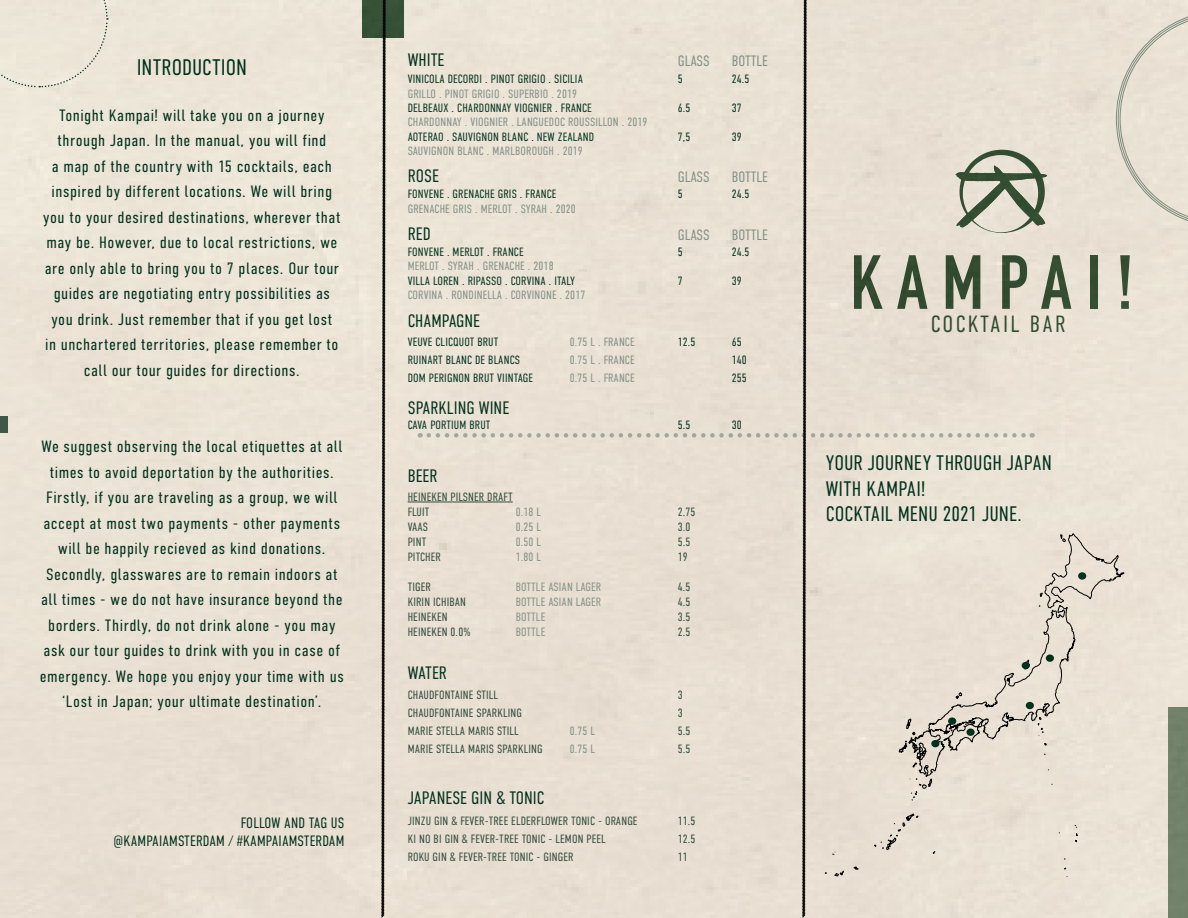
<style>
.page{position:relative;width:1188px;height:918px;background:#eae3d5}
.page>*{position:absolute;margin:0;border:0;box-sizing:border-box;transform-origin:0 0}
.t1{font:700 75.3px "DIN Condensed";letter-spacing:.195em;color:#03321e}
.t2{font:300 23.55px "DIN Condensed";letter-spacing:.1em;color:#03321e}
.Subheading{font:300 22.5px "DIN Condensed";letter-spacing:-.005em;color:#02311e}
.Subheading-2{font:300 21px "DIN Condensed";color:#02311e}
.t3{font:300 18px "DIN Condensed";color:#02311e}
.Page_Text{font:300 16.35px/25.5px "DIN Condensed";letter-spacing:.025em;color:#02311e;text-align:center;scale:1.05 1}
.t4{font:300 15px "DIN Condensed";letter-spacing:.01em;color:#02311e}
.t5{font:300 15px "DIN Condensed";color:#849086}
.t6{font:300 12px "DIN Condensed";letter-spacing:.01em;color:#304b3b}
.t7{font:300 12px "DIN Condensed";letter-spacing:.01em;color:#849086}
.t8{font:300 12px "DIN Condensed";letter-spacing:.01em;color:#02311e}
</style>
<div class="page">
<svg style="left:1047px;top:533px;width:141px;height:345px;background:#ded8ca"></svg>
<svg style="left:381px;top:0;width:5px;height:918px;background:#736f68"></svg>
<svg style="left:1116px;top:10px;width:72px;height:217px;background:#e4ddd0"></svg>
<div style="left:0;top:0;width:108px;height:88px;background:#ede6d8"></div>
<div style="left:0;top:417px;width:8px;height:16px;background:#405648"></div>
<div style="left:429px;top:0;width:618px;height:918px;background:#e9e0d3"></div>
<div style="left:1078px;top:572px;width:8px;height:8px;background:#02311e;border-radius:50%"></div>
<div style="left:1046px;top:654px;width:8px;height:8px;background:#02311e;border-radius:50%"></div>
<div style="left:1022px;top:662px;width:8px;height:7px;background:#02311e;border-radius:50%"></div>
<div style="left:1026px;top:702px;width:8px;height:7px;background:#02311e;border-radius:50%"></div>
<div style="left:966px;top:729px;width:9px;height:7px;background:#02311e;border-radius:50%"></div>
<div style="left:948px;top:717px;width:8px;height:8px;background:#02311e;border-radius:50%"></div>
<div style="left:931px;top:740px;width:8px;height:7px;background:#02311e;border-radius:50%"></div>
<hr style="left:408px;top:502px;width:105px;height:1px;background:#304b3b">
<p class="Subheading" style="left:137px;top:55px;width:112px">INTRODUCTION</p>
<p class="Page_Text" style="left:43px;top:102px;width:284px">Tonight Kampai! will take you on a journey through Japan. In the manual, you will find<br>a map of the country with 15 cocktails, each inspired by different locations. We will bring you to your desired destinations, wherever that may be. However, due to local restrictions, we are only able to bring you to 7 places. Our tour guides are negotiating entry possibilities as you drink. Just remember that if you get lost<br>in unchartered territories, please remember to call our tour guides for directions.</p>
<p class="Page_Text" style="left:40px;top:434px;width:291px">We suggest observing the local etiquettes at all times to avoid deportation by the authorities.<br>Firstly, if you are traveling as a group, we will accept at most two payments - other payments will be happily recieved as kind donations.<br>Secondly, glasswares are to remain indoors at all times - we do not have insurance beyond the borders. Thirdly, do not drink alone - you may ask our tour guides to drink with you in case of emergency. We hope you enjoy your time with us ‘Lost in Japan; your ultimate destination’.</p>
<p class="t4" style="left:241px;top:814px;width:105px">FOLLOW AND TAG US</p>
<p class="t4" style="left:114px;top:832px;width:232px">@KAMPAIAMSTERDAM / #KAMPAIAMSTERDAM</p>
<p class="t3" style="left:408px;top:50px;width:38px">WHITE</p>
<p class="t5" style="left:678px;top:53px;width:33px">GLASS</p>
<p class="t5" style="left:732px;top:53px;width:38px">BOTTLE</p>
<p class="t8" style="left:408px;top:72px;width:177px">VINICOLA DECORDI . PINOT GRIGIO . SICILIA</p>
<p class="t8" style="left:678px;top:72px;width:6px">5</p>
<p class="t8" style="left:732px;top:72px;width:19px">24.5</p>
<p class="t7" style="left:408px;top:87px;width:171px">GRILLO . PINOT GRIGIO . SUPERBIO . 2019</p>
<p class="t8" style="left:408px;top:101px;width:186px">DELBEAUX . CHARDONNAY VIOGNIER . FRANCE</p>
<p class="t8" style="left:678px;top:101px;width:14px">6.5</p>
<p class="t8" style="left:732px;top:101px;width:11px">37</p>
<p class="t7" style="left:408px;top:116px;width:241px">CHARDONNAY . VIOGNIER . LANGUEDOC ROUSSILLON . 2019</p>
<p class="t8" style="left:408px;top:130px;width:188px">AOTERAO . SAUVIGNON BLANC . NEW ZEALAND</p>
<p class="t8" style="left:678px;top:130px;width:14px">7,5</p>
<p class="t8" style="left:732px;top:130px;width:11px">39</p>
<p class="t7" style="left:408px;top:144px;width:176px">SAUVIGNON BLANC . MARLBOROUGH . 2019</p>
<p class="t8" style="left:408px;top:188px;width:150px">FONVENE . GRENACHE GRIS . FRANCE</p>
<p class="t8" style="left:678px;top:188px;width:6px">5</p>
<p class="t8" style="left:732px;top:188px;width:19px">24.5</p>
<p class="t7" style="left:408px;top:202px;width:170px">GRENACHE GRIS . MERLOT . SYRAH . 2020</p>
<p class="t8" style="left:408px;top:245px;width:117px">FONVENE . MERLOT . FRANCE</p>
<p class="t8" style="left:678px;top:245px;width:6px">5</p>
<p class="t8" style="left:732px;top:245px;width:19px">24.5</p>
<p class="t7" style="left:408px;top:260px;width:147px">MERLOT . SYRAH . GRENACHE . 2018</p>
<p class="t8" style="left:408px;top:274px;width:169px">VILLA LOREN . RIPASSO . CORVINA . ITALY</p>
<p class="t8" style="left:678px;top:274px;width:6px">7</p>
<p class="t8" style="left:732px;top:274px;width:11px">39</p>
<p class="t7" style="left:408px;top:288px;width:179px">CORVINA . RONDINELLA . CORVINONE . 2017</p>
<p class="t8" style="left:408px;top:335px;width:92px">VEUVE CLICQUOT BRUT</p>
<p class="t7" style="left:570px;top:335px;width:66px">0.75 L . FRANCE</p>
<p class="t8" style="left:678px;top:335px;width:19px">12.5</p>
<p class="t8" style="left:732px;top:335px;width:11px">65</p>
<p class="t8" style="left:408px;top:353px;width:114px">RUINART BLANC DE BLANCS</p>
<p class="t7" style="left:570px;top:353px;width:66px">0.75 L . FRANCE</p>
<p class="t8" style="left:732px;top:353px;width:16px">140</p>
<p class="t8" style="left:408px;top:371px;width:127px">DOM PERIGNON BRUT VIINTAGE</p>
<p class="t7" style="left:570px;top:371px;width:66px">0.75 L . FRANCE</p>
<p class="t8" style="left:732px;top:371px;width:16px">255</p>
<p class="t8" style="left:408px;top:418px;width:84px">CAVA PORTIUM BRUT</p>
<p class="t8" style="left:678px;top:418px;width:14px">5.5</p>
<p class="t8" style="left:732px;top:418px;width:11px">30</p>
<p class="t3" style="left:408px;top:166px;width:33px">ROSE</p>
<p class="t5" style="left:678px;top:168px;width:33px">GLASS</p>
<p class="t5" style="left:732px;top:168px;width:38px">BOTTLE</p>
<p class="t3" style="left:408px;top:224px;width:25px">RED</p>
<p class="t5" style="left:678px;top:226px;width:33px">GLASS</p>
<p class="t5" style="left:732px;top:226px;width:38px">BOTTLE</p>
<p class="t3" style="left:408px;top:311px;width:74px">CHAMPAGNE</p>
<p class="t3" style="left:408px;top:397px;width:103px">SPARKLING WINE</p>
<p class="t3" style="left:408px;top:466px;width:31px">BEER</p>
<p class="t6" style="left:408px;top:490px;width:106px">HEINEKEN PILSNER DRAFT</p>
<p class="t6" style="left:408px;top:505px;width:23px">FLUIT</p>
<p class="t7" style="left:516px;top:505px;width:27px">0.18 L</p>
<p class="t6" style="left:678px;top:505px;width:19px">2.75</p>
<p class="t6" style="left:408px;top:520px;width:22px">VAAS</p>
<p class="t7" style="left:516px;top:520px;width:27px">0.25 L</p>
<p class="t6" style="left:678px;top:520px;width:14px">3.0</p>
<p class="t6" style="left:408px;top:535px;width:20px">PINT</p>
<p class="t7" style="left:516px;top:535px;width:27px">0.50 L</p>
<p class="t6" style="left:678px;top:535px;width:14px">5.5</p>
<p class="t6" style="left:408px;top:550px;width:35px">PITCHER</p>
<p class="t7" style="left:516px;top:550px;width:27px">1.80 L</p>
<p class="t6" style="left:678px;top:550px;width:11px">19</p>
<p class="t6" style="left:408px;top:580px;width:25px">TIGER</p>
<p class="t7" style="left:516px;top:580px;width:87px">BOTTLE ASIAN LAGER</p>
<p class="t6" style="left:678px;top:580px;width:14px">4.5</p>
<p class="t6" style="left:408px;top:595px;width:60px">KIRIN ICHIBAN</p>
<p class="t7" style="left:516px;top:595px;width:87px">BOTTLE ASIAN LAGER</p>
<p class="t6" style="left:678px;top:595px;width:14px">4.5</p>
<p class="t6" style="left:408px;top:610px;width:41px">HEINEKEN</p>
<p class="t7" style="left:516px;top:610px;width:31px">BOTTLE</p>
<p class="t6" style="left:678px;top:610px;width:14px">3.5</p>
<p class="t6" style="left:408px;top:625px;width:64px">HEINEKEN 0.0%</p>
<p class="t7" style="left:516px;top:625px;width:31px">BOTTLE</p>
<p class="t6" style="left:678px;top:625px;width:14px">2.5</p>
<p class="t3" style="left:408px;top:663px;width:41px">WATER</p>
<p class="t6" style="left:408px;top:688px;width:92px">CHAUDFONTAINE STILL</p>
<p class="t6" style="left:678px;top:688px;width:6px">3</p>
<p class="t6" style="left:408px;top:706px;width:116px">CHAUDFONTAINE SPARKLING</p>
<p class="t6" style="left:678px;top:706px;width:6px">3</p>
<p class="t6" style="left:408px;top:724px;width:113px">MARIE STELLA MARIS STILL</p>
<p class="t7" style="left:570px;top:724px;width:27px">0.75 L</p>
<p class="t6" style="left:678px;top:724px;width:14px">5.5</p>
<p class="t6" style="left:408px;top:742px;width:136px">MARIE STELLA MARIS SPARKLING</p>
<p class="t7" style="left:570px;top:742px;width:27px">0.75 L</p>
<p class="t6" style="left:678px;top:742px;width:14px">5.5</p>
<p class="t3" style="left:408px;top:787px;width:138px">JAPANESE GIN &amp; TONIC</p>
<p class="t6" style="left:408px;top:814px;width:231px">JINZU GIN &amp; FEVER-TREE ELDERFLOWER TONIC - ORANGE</p>
<p class="t6" style="left:678px;top:814px;width:19px">11.5</p>
<p class="t6" style="left:408px;top:832px;width:200px">KI NO BI GIN &amp; FEVER-TREE TONIC - LEMON PEEL</p>
<p class="t6" style="left:678px;top:832px;width:19px">12.5</p>
<p class="t6" style="left:408px;top:850px;width:167px">ROKU GIN &amp; FEVER-TREE TONIC - GINGER</p>
<p class="t6" style="left:678px;top:850px;width:11px">11</p>
<p class="t1" style="left:850px;top:232px;width:285px">KAMPAI!</p>
<p class="t2" style="left:931px;top:311px;width:136px">COCKTAIL BAR</p>
<p class="Subheading-2" style="left:826px;top:452px;width:228px">YOUR JOURNEY THROUGH JAPAN</p>
<p class="Subheading-2" style="left:826px;top:477px;width:101px">WITH KAMPAI!</p>
<p class="Subheading-2" style="left:826px;top:502px;width:198px">COCKTAIL MENU 2021 JUNE.</p>
</div>
